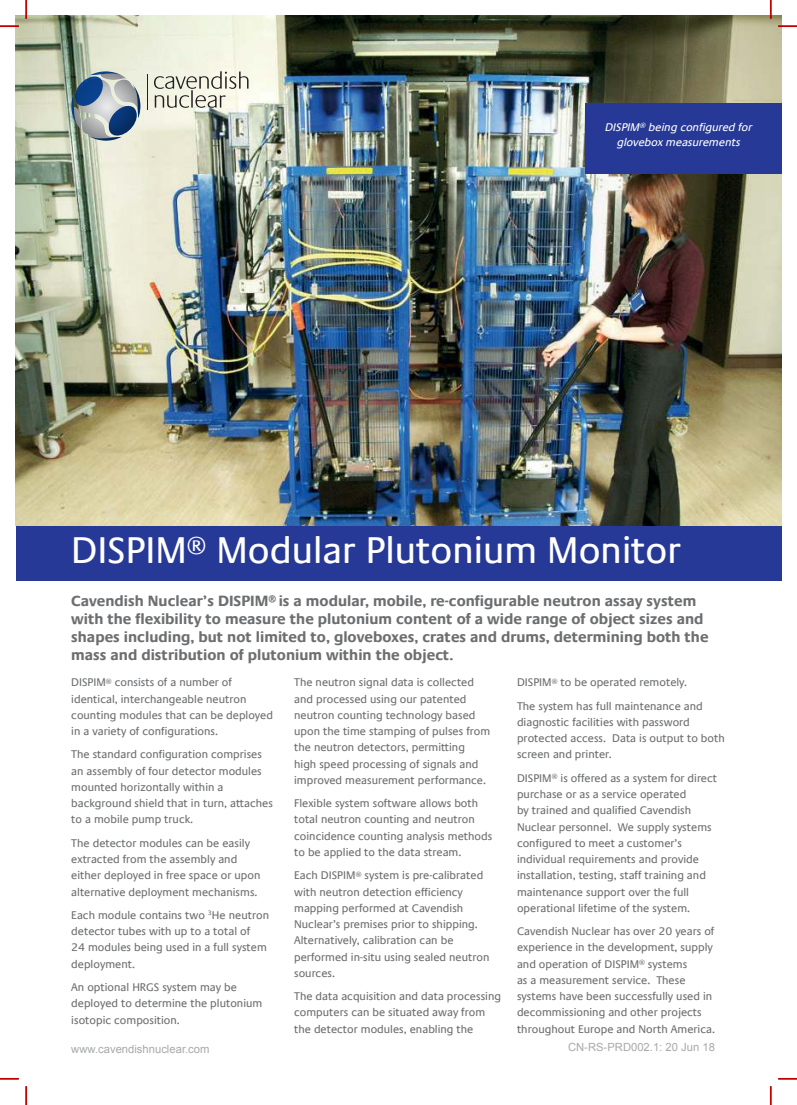
<style>
.page{position:relative;width:797px;height:1105px;background:#fff}
.page>*{position:absolute;margin:0;border:0;box-sizing:border-box;transform-origin:0 0}
.t1{font:37.5px "Praxis Com";color:#fff}
.t2{font:700 15px/18px "Praxis Com";color:#6c6e70}
.t3{font:11.25px/16.2px "Praxis Com";color:#6c6e70}
.t4{font:11.25px "Arial";color:#a7a9ab}
.t5{font:italic 11.25px/15px "Praxis Com";color:#fff;text-align:center}
</style>
<div class="page">
<div style="left:16px;top:526px;width:765px;height:54px;background:#273996"></div>
<img style="left:16px;top:16px;width:765px;height:510px">
<hr style="left:147px;top:74px;width:1px;height:36px;background:#221f1f">
<svg style="left:71px;top:71px;width:69px;height:70px;background:#8798a5"></svg>
<svg style="left:154px;top:71px;width:94px;height:37px;background:#d1d1c4"></svg>
<div style="left:585px;top:103px;width:196px;height:71px;background:#273996"></div>
<svg style="left:0;top:25px;width:19px;height:2px"></svg>
<svg style="left:778px;top:25px;width:19px;height:2px"></svg>
<svg style="left:0;top:1078px;width:19px;height:1px"></svg>
<svg style="left:778px;top:1078px;width:19px;height:1px"></svg>
<svg style="left:25px;top:0;width:2px;height:19px"></svg>
<svg style="left:25px;top:1086px;width:2px;height:19px"></svg>
<svg style="left:770px;top:0;width:1px;height:19px"></svg>
<svg style="left:770px;top:1086px;width:1px;height:19px"></svg>
<p class="t5" style="left:605px;top:120px;width:149px">DISPIM<sup>®</sup> being configured for glovebox measurements</p>
<h1 class="t1" style="left:71px;top:535px;width:611px">DISPIM<sup>®</sup> Modular Plutonium Monitor</h1>
<p class="t2" style="left:71px;top:592px;width:639px">Cavendish Nuclear’s DISPIM<sup>®</sup> is a modular, mobile, re-configurable neutron assay system with the flexibility to measure the plutonium content of a wide range of object sizes and shapes including, but not limited to, gloveboxes, crates and drums, determining both the mass and distribution of plutonium within the object.</p>
<p class="t3" style="left:71px;top:675px;width:203px">DISPIM<sup>®</sup> consists of a number of identical, interchangeable neutron counting modules that can be deployed in a variety of configurations.</p>
<p class="t3" style="left:71px;top:747px;width:203px">The standard configuration comprises an assembly of four detector modules mounted horizontally within a background shield that in turn, attaches to a mobile pump truck.</p>
<p class="t3" style="left:71px;top:836px;width:191px">The detector modules can be easily extracted from the assembly and either deployed in free space or upon alternative deployment mechanisms.</p>
<p class="t3" style="left:71px;top:908px;width:199px">Each module contains two <sup>3</sup>He neutron detector tubes with up to a total of<br>24 modules being used in a full system deployment.</p>
<p class="t3" style="left:71px;top:980px;width:193px">An optional HRGS system may be deployed to determine the plutonium isotopic composition.</p>
<p class="t3" style="left:294px;top:675px;width:198px">The neutron signal data is collected and processed using our patented neutron counting technology based upon the time stamping of pulses from the neutron detectors, permitting<br>high speed processing of signals and improved measurement performance.</p>
<p class="t3" style="left:294px;top:796px;width:200px">Flexible system software allows both total neutron counting and neutron coincidence counting analysis methods to be applied to the data stream.</p>
<p class="t3" style="left:294px;top:868px;width:197px">Each DISPIM<sup>®</sup> system is pre-calibrated with neutron detection efficiency mapping performed at Cavendish<br>Nuclear’s premises prior to shipping.<br>Alternatively, calibration can be performed in-situ using sealed neutron sources.</p>
<p class="t3" style="left:294px;top:989px;width:208px">The data acquisition and data processing computers can be situated away from the detector modules, enabling the</p>
<p class="t3" style="left:517px;top:672px;width:187px;line-height:23.4px">DISPIM<sup>®</sup> to be operated remotely.<br>The system has full maintenance and</p>
<p class="t3" style="left:517px;top:715px;width:209px">diagnostic facilities with password protected access. Data is output to both screen and printer.</p>
<p class="t3" style="left:517px;top:771px;width:202px">DISPIM<sup>®</sup> is offered as a system for direct purchase or as a service operated<br>by trained and qualified Cavendish Nuclear personnel. We supply systems configured to meet a customer’s individual requirements and provide installation, testing, staff training and maintenance support over the full operational lifetime of the system.</p>
<p class="t3" style="left:517px;top:924px;width:199px">Cavendish Nuclear has over 20 years of experience in the development, supply and operation of DISPIM<sup>®</sup> systems<br>as a measurement service. These systems have been successfully used in decommissioning and other projects throughout Europe and North America.</p>
<p class="t4" style="left:71px;top:1043px;width:140px">www.cavendishnuclear.com</p>
<p class="t4" style="left:568px;top:1041px;width:148px">CN-RS-PRD002.1: 20 Jun 18</p>
</div>
